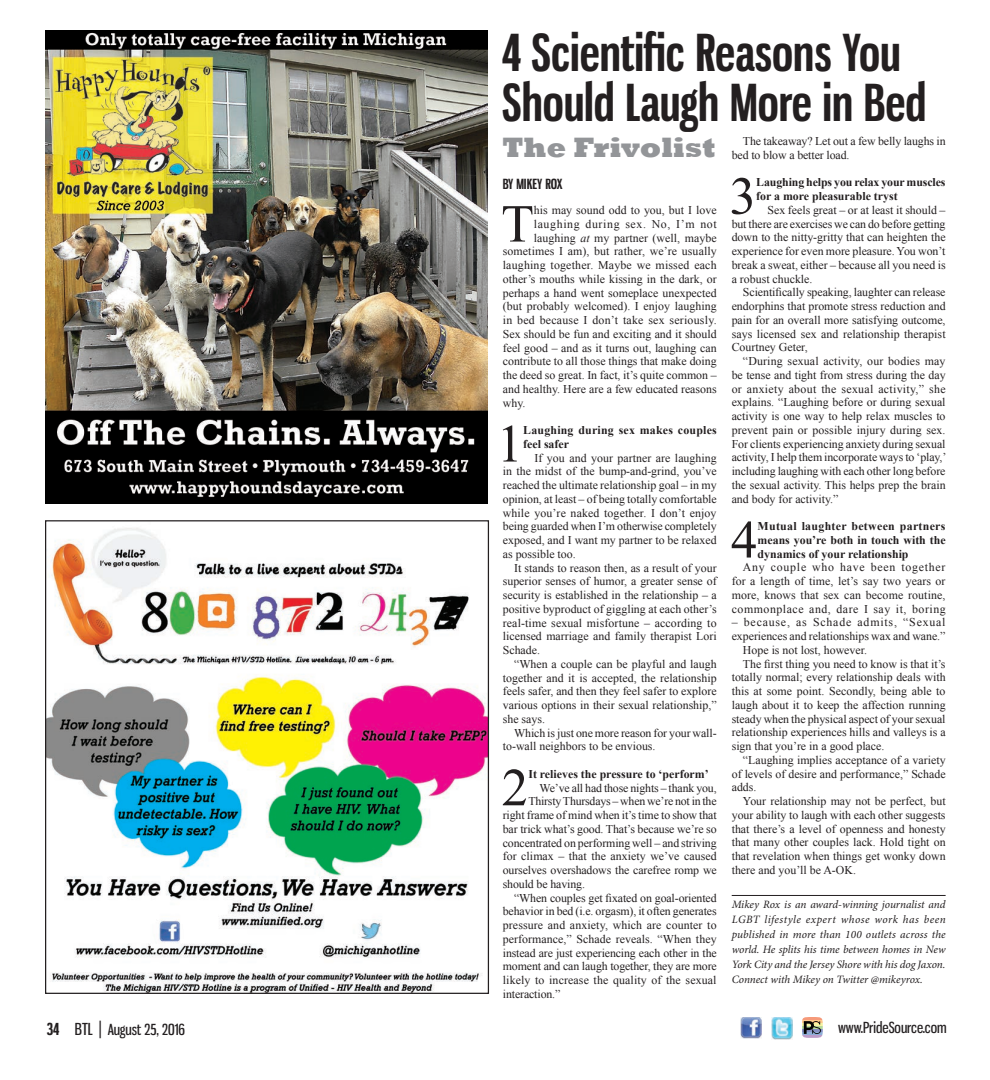
<style>
.page{position:relative;width:990px;height:1080px;background:#fff}
.page>*{position:absolute;margin:0;border:0;box-sizing:border-box;transform-origin:0 0}
.Body_Copy_-_DropCap{font:53.38px "Times New Roman";color:#231f20}
.Headline_2_-_Small{font:700 50px/50px "Gnuolane Rg";color:#231f20}
.Column_Name{font:800 28.75px "Rockwell";color:#939598}
.t1{font:15px "Gnuolane Rg";color:#231f20}
.ByLine_New{font:700 13.75px "Gnuolane Rg";color:#231f20}
.Body_Copy{font:11.88px/13.8px "Times New Roman";color:#231f20;text-align:justify}
.Body_Copy_-_DropCap-2{font:11.88px "Times New Roman";color:#231f20}
.Body_Copy_-_DropCap-3{font:700 11.88px/13.8px "Times New Roman";color:#231f20}
.Body_Copy_-_DropCap-4{font:700 11.88px/13.8px "Times New Roman";letter-spacing:.02em;color:#231f20}
.Body_Copy_-_DropCap-5{font:11.88px "Times New Roman";letter-spacing:.02em;color:#231f20}
.Body_Copy-2{font:11.88px "Times New Roman";letter-spacing:-.02em;color:#231f20}
.Body_Copy_-_DropCap-6{font:11.88px "Times New Roman";letter-spacing:.055em;color:#231f20}
.Tag_Line{font:italic 11.25px/15px "Minion Pro";letter-spacing:-.005em;color:#231f20;text-align:justify}
.s1{font-style:italic}
.s2{font-weight:700;font-size:16.25px}
.s3{font-size:16.25px}
.s4{font-size:17.5px}
</style>
<div class="page">
<img style="left:771px;top:1017px;width:22px;height:22px">
<img style="left:740px;top:1017px;width:22px;height:22px">
<hr style="left:802px;top:1017px;width:21px;height:3px;background:#f69a7a">
<hr style="left:802px;top:1020px;width:21px;height:3px;background:#fdc88a">
<hr style="left:802px;top:1023px;width:21px;height:3px;background:#f6f3a2">
<hr style="left:802px;top:1026px;width:21px;height:3px;background:#b7d99b">
<hr style="left:802px;top:1029px;width:21px;height:3px;background:#868fc4">
<hr style="left:802px;top:1032px;width:21px;height:3px;background:#8fafd8">
<hr style="left:802px;top:1035px;width:21px;height:3px;background:#bb9cc9">
<svg style="left:804px;top:1021px;width:17px;height:13px"></svg>
<img style="left:47px;top:528px;width:440px;height:464px">
<hr style="left:732px;top:895px;width:214px;height:1px;background:#231f20">
<img style="left:45px;top:31px;width:443px;height:472px">
<p class="Headline_2_-_Small" style="left:502px;top:27px;width:426px">4 Scientific Reasons You<br>Should Laugh More in Bed</p>
<p class="Column_Name" style="left:502px;top:131px;width:215px">The Frivolist</p>
<p class="Body_Copy" style="left:732px;top:134px;width:215px;text-indent:11px">The takeaway? Let out a few belly laughs in bed to blow a better load.</p>
<p class="Body_Copy_-_DropCap" style="left:730px;top:160px;width:28px">3</p>
<p class="Body_Copy_-_DropCap-3" style="left:756px;top:175px;width:191px">Laughing helps you relax your muscles for a more pleasurable tryst</p>
<p class="ByLine_New" style="left:503px;top:176px;width:61px">BY MIKEY ROX</p>
<p class="Body_Copy_-_DropCap" style="left:501px;top:188px;width:34px">T</p>
<p class="Body_Copy_-_DropCap-2" style="left:534px;top:202px;width:184px">his may sound odd to you, but I love</p>
<p class="Body_Copy" style="left:732px;top:203px;width:215px;text-indent:36px">Sex feels great – or at least it should – but there are exercises we can do before getting down to the nitty-gritty that can heighten the experience for even more pleasure. You won’t break a sweat, either – because all you need is a robust chuckle.</p>
<p class="Body_Copy" style="left:732px;top:285px;width:215px;text-indent:11px">Scientifically speaking, laughter can release endorphins that promote stress reduction and pain for an overall more satisfying outcome, says licensed sex and relationship therapist Courtney Geter,</p>
<p class="Body_Copy" style="left:732px;top:354px;width:216px;text-indent:11px">“During sexual activity, our bodies may be tense and tight from stress during the day or anxiety about the sexual activity,” she explains. “Laughing before or during sexual activity is one way to help relax muscles to prevent pain or possible injury during sex.<br>For clients experiencing anxiety during sexual activity, I help them incorporate ways to ‘play,’ including laughing with each other long before the sexual activity. This helps prep the brain and body for activity.”</p>
<p class="Body_Copy_-_DropCap" style="left:731px;top:504px;width:28px">4</p>
<p class="Body_Copy_-_DropCap-3" style="left:758px;top:519px;width:190px;text-align:justify">Mutual laughter between partners means you’re both in touch with the dynamics of your relationship</p>
<p class="Body_Copy" style="left:732px;top:560px;width:216px;text-indent:11px">Any couple who have been together for a length of time, let’s say two years or more, knows that sex can become routine, commonplace and, dare I say it, boring</p>
<p class="Body_Copy" style="left:732px;top:615px;width:215px">– because, as Schade admits, “Sexual experiences and relationships wax and wane.”</p>
<p class="Body_Copy" style="left:743px;top:643px;width:126px">Hope is not lost, however.</p>
<p class="Body_Copy" style="left:732px;top:657px;width:215px;text-indent:11px">The first thing you need to know is that it’s totally normal; every relationship deals with this at some point. Secondly, being able to laugh about it to keep the affection running steady when the physical aspect of your sexual relationship experiences hills and valleys is a sign that you’re in a good place.</p>
<p class="Body_Copy" style="left:732px;top:753px;width:215px;text-indent:11px">“Laughing implies acceptance of a variety of levels of desire and performance,” Schade adds.</p>
<p class="Body_Copy" style="left:732px;top:794px;width:215px;text-indent:11px">Your relationship may not be perfect, but your ability to laugh with each other suggests that there’s a level of openness and honesty that many other couples lack. Hold tight on that revelation when things get wonky down there and you’ll be A-OK.</p>
<p class="Tag_Line" style="left:732px;top:897px;width:216px">Mikey Rox is an award-winning journalist and LGBT lifestyle expert whose work has been published in more than 100 outlets across the world. He splits his time between homes in New York City and the Jersey Shore with his dog Jaxon.<br>Connect with Mikey on Twitter @mikeyrox.</p>
<p class="Body_Copy_-_DropCap-6" style="left:534px;top:216px;width:184px">laughing during sex. No, I’m not</p>
<p class="Body_Copy_-_DropCap-2" style="left:534px;top:230px;width:184px">laughing <span class="s1">at</span> my partner (well, maybe</p>
<p class="Body_Copy_-_DropCap-2" style="left:503px;top:243px;width:215px">sometimes I am), but rather, we’re usually</p>
<p class="Body_Copy_-_DropCap-2" style="left:503px;top:257px;width:215px">laughing together. Maybe we missed each</p>
<p class="Body_Copy_-_DropCap-2" style="left:503px;top:271px;width:215px">other’s mouths while kissing in the dark, or</p>
<p class="Body_Copy_-_DropCap-2" style="left:503px;top:285px;width:215px">perhaps a hand went someplace unexpected</p>
<p class="Body_Copy_-_DropCap-2" style="left:503px;top:298px;width:215px">(but probably welcomed). I enjoy laughing</p>
<p class="Body_Copy_-_DropCap-5" style="left:503px;top:312px;width:215px">in bed because I don’t take sex seriously.</p>
<p class="Body_Copy_-_DropCap-2" style="left:503px;top:326px;width:215px">Sex should be fun and exciting and it should</p>
<p class="Body_Copy_-_DropCap-2" style="left:503px;top:340px;width:215px">feel good – and as it turns out, laughing can</p>
<p class="Body_Copy_-_DropCap-2" style="left:503px;top:353px;width:215px">contribute to all those things that make doing</p>
<p class="Body_Copy_-_DropCap-2" style="left:503px;top:367px;width:215px">the deed so great. In fact, it’s quite common –</p>
<p class="Body_Copy_-_DropCap-2" style="left:503px;top:381px;width:215px">and healthy. Here are a few educated reasons</p>
<p class="Body_Copy_-_DropCap-2" style="left:503px;top:395px;width:24px">why.</p>
<p class="Body_Copy_-_DropCap" style="left:497px;top:408px;width:28px">1</p>
<p class="Body_Copy_-_DropCap-4" style="left:523px;top:423px;width:195px">Laughing during sex makes couples feel safer</p>
<p class="Body_Copy" style="left:503px;top:451px;width:215px;text-indent:32px">If you and your partner are laughing in the midst of the bump-and-grind, you’ve reached the ultimate relationship goal – in my opinion, at least – of being totally comfortable while you’re naked together. I don’t enjoy being guarded when I’m otherwise completely exposed, and I want my partner to be relaxed as possible too.</p>
<p class="Body_Copy" style="left:503px;top:561px;width:215px;text-indent:11px">It stands to reason then, as a result of your superior senses of humor, a greater sense of security is established in the relationship – a positive byproduct of giggling at each other’s real-time sexual misfortune – according to licensed marriage and family therapist Lori Schade.</p>
<p class="Body_Copy" style="left:503px;top:657px;width:215px;text-indent:11px">“When a couple can be playful and laugh together and it is accepted, the relationship feels safer, and then they feel safer to explore various options in their sexual relationship,” she says.</p>
<p class="Body_Copy" style="left:503px;top:726px;width:215px;text-indent:11px">Which is just one more reason for your wall&shy;to-wall neighbors to be envious.</p>
<p class="Body_Copy_-_DropCap" style="left:502px;top:752px;width:28px">2</p>
<p class="Body_Copy_-_DropCap-3" style="left:528px;top:767px;width:182px">It relieves the pressure to ‘perform’</p>
<p class="Body_Copy" style="left:540px;top:781px;width:179px">We’ve all had those nights – thank you,</p>
<p class="Body_Copy-2" style="left:528px;top:793px;width:190px">Thirsty Thursdays – when we’re not in the</p>
<p class="Body_Copy" style="left:503px;top:808px;width:215px">right frame of mind when it’s time to show that</p>
<p class="Body_Copy" style="left:503px;top:822px;width:215px">bar trick what’s good. That’s because we’re so</p>
<p class="Body_Copy" style="left:503px;top:836px;width:215px">concentrated on performing well – and striving</p>
<p class="Body_Copy" style="left:503px;top:849px;width:215px">for climax – that the anxiety we’ve caused</p>
<p class="Body_Copy" style="left:503px;top:863px;width:215px">ourselves overshadows the carefree romp we</p>
<p class="Body_Copy" style="left:503px;top:877px;width:84px">should be having.</p>
<p class="Body_Copy" style="left:503px;top:891px;width:215px;text-indent:11px">“When couples get fixated on goal-oriented behavior in bed (i.e. orgasm), it often generates pressure and anxiety, which are counter to performance,” Schade reveals. “When they instead are just experiencing each other in the moment and can laugh together, they are more likely to increase the quality of the sexual interaction.”</p>
<p class="t1" style="left:47px;top:1021px;width:140px"><span class="s2">34</span> <span class="s3">BTL</span> <span class="s4">|</span> August 25, 2016</p>
<p class="t1" style="left:838px;top:1019px;width:110px">www.PrideSource.com</p>
</div>
